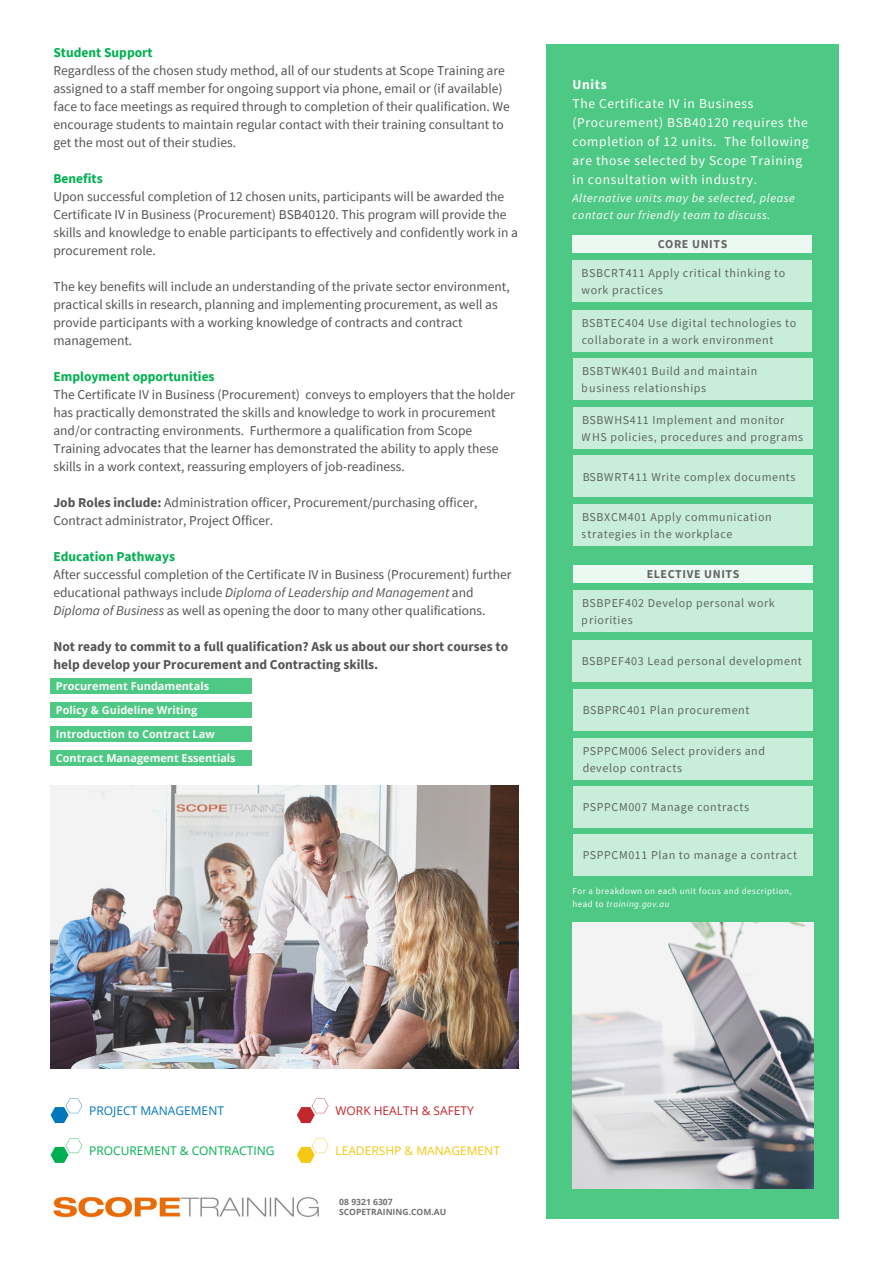
<style>
.page{position:relative;width:893px;height:1264px;background:#fff}
.page>*{position:absolute;margin:0;border:0;box-sizing:border-box;transform-origin:0 0}
.t1{font:13.5px/18px "Source Sans Pro";color:#545454}
.t2{font:13.5px/19px "Source Sans Pro";letter-spacing:.05em;color:#fff}
.t3{font:700 13.5px/18px "Source Sans Pro";color:#545454}
.t4{font:700 13.5px "Source Sans Pro";color:#00b050}
.t5{font:700 13.5px "Source Sans Pro";letter-spacing:.05em;color:#fff}
.t6{font:12px/17px "Source Sans Pro";letter-spacing:.05em;color:#545454}
.t7{font:italic 12px/17px "Source Sans Pro";letter-spacing:.05em;color:#fff}
.t8{font:12px "Open Sans";color:#00b050}
.t9{font:700 12px "Source Sans Pro";letter-spacing:.05em;color:#545454}
.t10{font:12px "Open Sans";color:#f5c713}
.t11{font:12px "Open Sans";color:#0076bd}
.t12{font:12px "Open Sans";color:#c1272d}
.t13{font:700 10.95px/23.7px "Open Sans";color:#fcfcfb}
.t14{font:9px/12.8px "Source Sans Pro";letter-spacing:.05em;color:#fff}
.t15{font:700 8.55px/10.2px "Open Sans";color:#737373}
.s1{font-weight:700}
.s2{font-style:italic}
</style>
<div class="page">
<div style="left:546px;top:45px;width:292px;height:1173px;background:#4ec885"></div>
<img style="left:572px;top:922px;width:241px;height:266px">
<img style="left:51px;top:786px;width:467px;height:282px">
<div style="left:572px;top:260px;width:240px;height:42px;background:#c8eed9"></div>
<div style="left:572px;top:310px;width:240px;height:41px;background:#c8eed9"></div>
<div style="left:573px;top:358px;width:239px;height:42px;background:#c8eed9"></div>
<div style="left:573px;top:407px;width:239px;height:42px;background:#c8eed9"></div>
<div style="left:573px;top:455px;width:239px;height:42px;background:#c8eed9"></div>
<div style="left:573px;top:504px;width:239px;height:41px;background:#c8eed9"></div>
<div style="left:572px;top:234px;width:240px;height:18px;background:#ecf9f2"></div>
<div style="left:573px;top:590px;width:239px;height:42px;background:#c8eed9"></div>
<div style="left:573px;top:689px;width:239px;height:41px;background:#c8eed9"></div>
<div style="left:573px;top:737px;width:239px;height:42px;background:#c8eed9"></div>
<div style="left:573px;top:786px;width:239px;height:41px;background:#c8eed9"></div>
<div style="left:573px;top:834px;width:239px;height:41px;background:#c8eed9"></div>
<div style="left:573px;top:565px;width:239px;height:18px;background:#ecf9f2"></div>
<div style="left:572px;top:640px;width:240px;height:41px;background:#c8eed9"></div>
<img style="left:53px;top:1197px;width:266px;height:21px">
<svg style="left:51px;top:1138px;width:31px;height:24px"></svg>
<svg style="left:51px;top:1098px;width:31px;height:25px"></svg>
<svg style="left:297px;top:1098px;width:31px;height:25px"></svg>
<svg style="left:297px;top:1138px;width:31px;height:24px"></svg>
<div style="left:51px;top:678px;width:201px;height:16px;background:#4ec885"></div>
<div style="left:51px;top:702px;width:201px;height:15px;background:#4ec885"></div>
<div style="left:51px;top:750px;width:201px;height:16px;background:#4ec885"></div>
<div style="left:51px;top:726px;width:201px;height:16px;background:#4ec885"></div>
<p class="t4" style="left:53px;top:44px;width:101px">Student Support</p>
<p class="t1" style="left:53px;top:61px;width:458px">Regardless of the chosen study method, all of our students at Scope Training are assigned to a staff member for ongoing support via phone, email or (if available) face to face meetings as required through to completion of their qualification. We encourage students to maintain regular contact with their training consultant to get the most out of their studies.</p>
<p class="t4" style="left:53px;top:170px;width:51px">Benefits</p>
<p class="t1" style="left:53px;top:187px;width:466px">Upon successful completion of 12 chosen units, participants will be awarded the Certificate IV in Business (Procurement) BSB40120. This program will provide the skills and knowledge to enable participants to effectively and confidently work in a procurement role.</p>
<p class="t1" style="left:53px;top:277px;width:458px">The key benefits will include an understanding of the private sector environment, practical skills in research, planning and implementing procurement, as well as provide participants with a working knowledge of contracts and contract management.</p>
<p class="t4" style="left:53px;top:367px;width:163px">Employment opportunities</p>
<p class="t1" style="left:53px;top:385px;width:463px">The Certificate IV in Business (Procurement) conveys to employers that the holder has practically demonstrated the skills and knowledge to work in procurement and/or contracting environments. Furthermore a qualification from Scope Training advocates that the learner has demonstrated the ability to apply these skills in a work context, reassuring employers of job-readiness.</p>
<p class="t1" style="left:53px;top:493px;width:425px"><span class="s1">Job Roles include:</span> Administration officer, Procurement/purchasing officer,<br>Contract administrator, Project Officer.</p>
<p class="t4" style="left:53px;top:547px;width:123px">Education Pathways</p>
<p class="t1" style="left:53px;top:565px;width:459px">After successful completion of the Certificate IV in Business (Procurement) further educational pathways include <span class="s2">Diploma of Leadership and Management</span> and<br><span class="s2">Diploma of Business</span> as well as opening the door to many other qualifications.</p>
<p class="t3" style="left:53px;top:637px;width:456px">Not ready to commit to a full qualification? Ask us about our short courses to help develop your Procurement and Contracting skills.</p>
<p class="t13" style="left:56px;top:673px;width:155px">Procurement Fundamentals<br>Policy &amp; Guideline Writing</p>
<p class="t13" style="left:56px;top:746px;width:181px">Contract Management Essentials</p>
<p class="t13" style="left:56px;top:722px;width:160px">Introduction to Contract Law</p>
<p class="t5" style="left:572px;top:75px;width:36px">Units</p>
<p class="t2" style="left:572px;top:93px;width:238px">The Certificate IV in Business (Procurement) BSB40120 requires the completion of 12 units. The following are those selected by Scope Training in consultation with industry.</p>
<p class="t7" style="left:572px;top:189px;width:224px">Alternative units may be selected, please contact our friendly team to discuss.</p>
<p class="t9" style="left:657px;top:236px;width:71px">CORE UNITS</p>
<p class="t6" style="left:581px;top:264px;width:205px">BSBCRT411 Apply critical thinking to work practices</p>
<p class="t6" style="left:581px;top:314px;width:216px">BSBTEC404 Use digital technologies to collaborate in a work environment</p>
<p class="t6" style="left:582px;top:362px;width:177px">BSBTWK401 Build and maintain business relationships</p>
<p class="t6" style="left:582px;top:411px;width:223px">BSBWHS411 Implement and monitor<br>WHS policies, procedures and programs</p>
<p class="t6" style="left:582px;top:468px;width:215px">BSBWRT411 Write complex documents</p>
<p class="t6" style="left:582px;top:508px;width:191px">BSBXCM401 Apply communication strategies in the workplace</p>
<p class="t9" style="left:646px;top:566px;width:94px">ELECTIVE UNITS</p>
<p class="t6" style="left:582px;top:594px;width:194px">BSBPEF402 Develop personal work priorities</p>
<p class="t6" style="left:581px;top:652px;width:222px">BSBPEF403 Lead personal development</p>
<p class="t6" style="left:582px;top:701px;width:168px">BSBPRC401 Plan procurement</p>
<p class="t6" style="left:582px;top:741px;width:184px">PSPPCM006 Select providers and develop contracts</p>
<p class="t6" style="left:582px;top:798px;width:168px">PSPPCM007 Manage contracts</p>
<p class="t6" style="left:582px;top:846px;width:216px">PSPPCM011 Plan to manage a contract</p>
<p class="t14" style="left:572px;top:884px;width:221px">For a breakdown on each unit focus and description, head to <span class="s2">training.gov.au</span></p>
<p class="t11" style="left:89px;top:1101px;width:136px">PROJECT MANAGEMENT</p>
<p class="t12" style="left:335px;top:1101px;width:140px">WORK HEALTH &amp; SAFETY</p>
<p class="t10" style="left:335px;top:1141px;width:166px">LEADERSHP &amp; MANAGEMENT</p>
<p class="t8" style="left:89px;top:1141px;width:187px">PROCUREMENT &amp; CONTRACTING</p>
<p class="t15" style="left:339px;top:1196px;width:109px">08 9321 6307<br>SCOPETRAINING.COM.AU</p>
</div>
